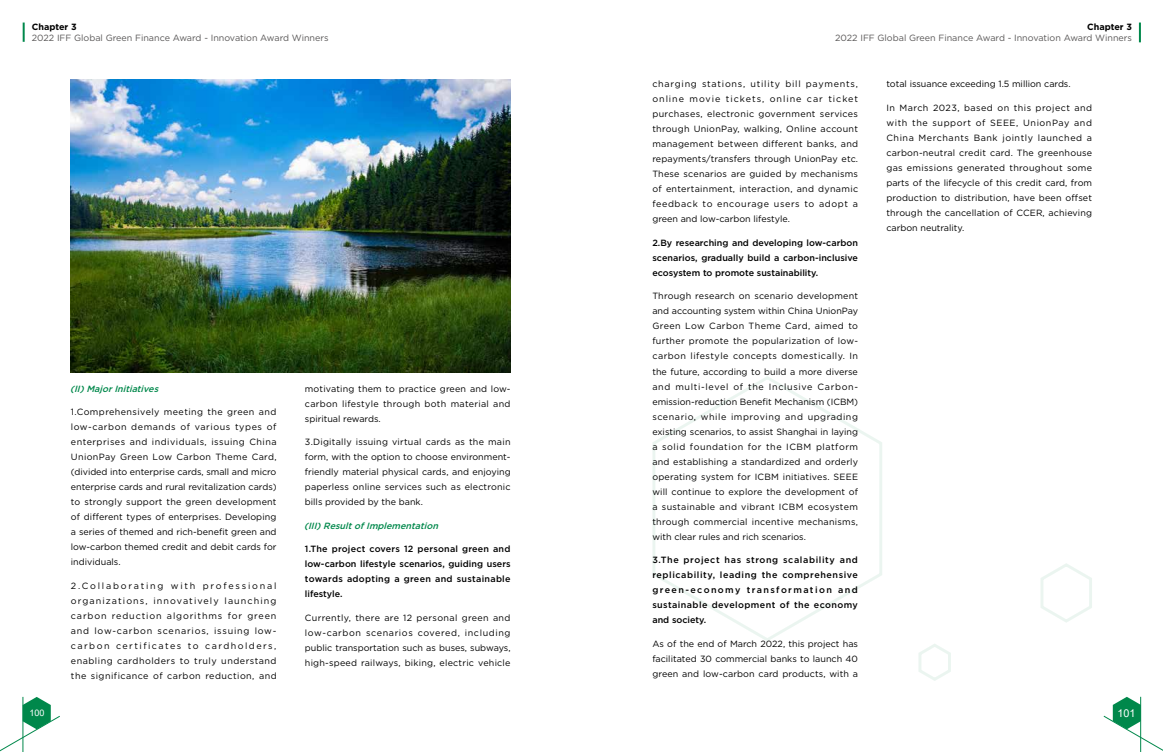
<style>
.page{position:relative;width:1163px;height:752px;background:#fff}
.page>*{position:absolute;margin:0;border:0;box-sizing:border-box;transform-origin:0 0}
.t1{font:10.8px "Arial";color:#fff}
.t2{font:9px/15px "Gotham";letter-spacing:.005em;color:#000;text-align:justify}
.t3{font:500 9px/15px "Gotham";letter-spacing:.01em;color:#000;text-align:justify}
.t4{font:9px "Gotham";color:#595757}
.t5{font:italic 500 9px "Gotham";color:#00884b}
.t6{font:700 9px "Gotham";color:#000}
.t7{font:9px "Arial";color:#fff}
</style>
<div class="page">
<svg style="left:1138px;top:23px;width:2px;height:19px"></svg>
<svg style="left:23px;top:23px;width:2px;height:19px"></svg>
<svg style="left:0;top:696px;width:60px;height:55px"></svg>
<svg style="left:1103px;top:696px;width:59px;height:55px"></svg>
<svg style="left:652px;top:376px;width:230px;height:265px"></svg>
<svg style="left:1041px;top:563px;width:51px;height:60px"></svg>
<svg style="left:918px;top:644px;width:33px;height:37px"></svg>
<img style="left:71px;top:79px;width:439px;height:293px">
<p class="t6" style="left:32px;top:22px;width:46px">Chapter 3</p>
<p class="t4" style="left:32px;top:33px;width:298px">2022 IFF Global Green Finance Award - Innovation Award Winners</p>
<p class="t5" style="left:70px;top:383px;width:92px">(II)MajorInitiatives</p>
<p class="t2" style="left:71px;top:404px;width:207px">1.Comprehensively meeting the green and low-carbon demands of various types of enterprises and individuals, issuing China UnionPay Green Low Carbon Theme Card, (divided into enterprise cards, small and micro enterprise cards and rural revitalization cards) to strongly support the green development of different types of enterprises. Developing a series of themed and rich-benefit green and low-carbon themed credit and debit cards for individuals.</p>
<p class="t2" style="left:71px;top:577px;width:207px">2.Collaborating with professional organizations, innovatively launching carbon reduction algorithms for green and low-carbon scenarios, issuing low&shy;carbon certificates to cardholders, enabling cardholders to truly understand the significance of carbon reduction, and</p>
<p class="t2" style="left:305px;top:380px;width:207px">motivating them to practice green and low&shy;carbon lifestyle through both material and spiritual rewards.</p>
<p class="t2" style="left:305px;top:434px;width:207px">3.Digitally issuing virtual cards as the main form, with the option to choose environment&shy;friendly material physical cards, and enjoying paperless online services such as electronic bills provided by the bank.</p>
<p class="t5" style="left:304px;top:520px;width:138px">(III)ResultofImplementation</p>
<p class="t3" style="left:305px;top:541px;width:207px">1.The project covers 12 personal green and low-carbon lifestyle scenarios, guiding users towards adopting a green and sustainable lifestyle.</p>
<p class="t2" style="left:305px;top:609px;width:207px">Currently, there are 12 personal green and low-carbon scenarios covered, including public transportation such as buses, subways, high-speed railways, biking, electric vehicle</p>
<p class="t6" style="left:1086px;top:22px;width:46px">Chapter 3</p>
<p class="t4" style="left:835px;top:33px;width:298px">2022 IFF Global Green Finance Award - Innovation Award Winners</p>
<p class="t2" style="left:652px;top:76px;width:207px">charging stations, utility bill payments, online movie tickets, online car ticket purchases, electronic government services through UnionPay, walking, Online account management between different banks, and repayments/transfers through UnionPay etc.<br>These scenarios are guided by mechanisms of entertainment, interaction, and dynamic feedback to encourage users to adopt a green and low-carbon lifestyle.</p>
<p class="t3" style="left:652px;top:235px;width:207px">2.By researching and developing low-carbon scenarios, gradually build a carbon-inclusive ecosystem to promote sustainability.</p>
<p class="t2" style="left:652px;top:288px;width:207px">Through research on scenario development and accounting system within China UnionPay Green Low Carbon Theme Card, aimed to further promote the popularization of low&shy;carbon lifestyle concepts domestically. In the future, according to build a more diverse and multi-level of the Inclusive Carbon&shy;emission-reduction Benefit Mechanism (ICBM) scenario, while improving and upgrading existing scenarios, to assist Shanghai in laying a solid foundation for the ICBM platform and establishing a standardized and orderly operating system for ICBM initiatives. SEEE will continue to explore the development of a sustainable and vibrant ICBM ecosystem through commercial incentive mechanisms, with clear rules and rich scenarios.</p>
<p class="t3" style="left:652px;top:552px;width:207px">3.The project has strong scalability and replicability, leading the comprehensive green-economy transformation and sustainable development of the economy and society.</p>
<p class="t2" style="left:652px;top:635px;width:207px">As of the end of March 2022, this project has facilitated 30 commercial banks to launch 40 green and low-carbon card products, with a</p>
<p class="t2" style="left:886px;top:76px;width:186px">total issuance exceeding 1.5 million cards.</p>
<p class="t2" style="left:886px;top:100px;width:207px">In March 2023, based on this project and with the support of SEEE, UnionPay and China Merchants Bank jointly launched a carbon-neutral credit card. The greenhouse gas emissions generated throughout some parts of the lifecycle of this credit card, from production to distribution, have been offset through the cancellation of CCER, achieving carbon neutrality.</p>
<p class="t7" style="left:29px;top:706px;width:17px">100</p>
<p class="t1" style="left:1117px;top:705px;width:20px">101</p>
</div>
